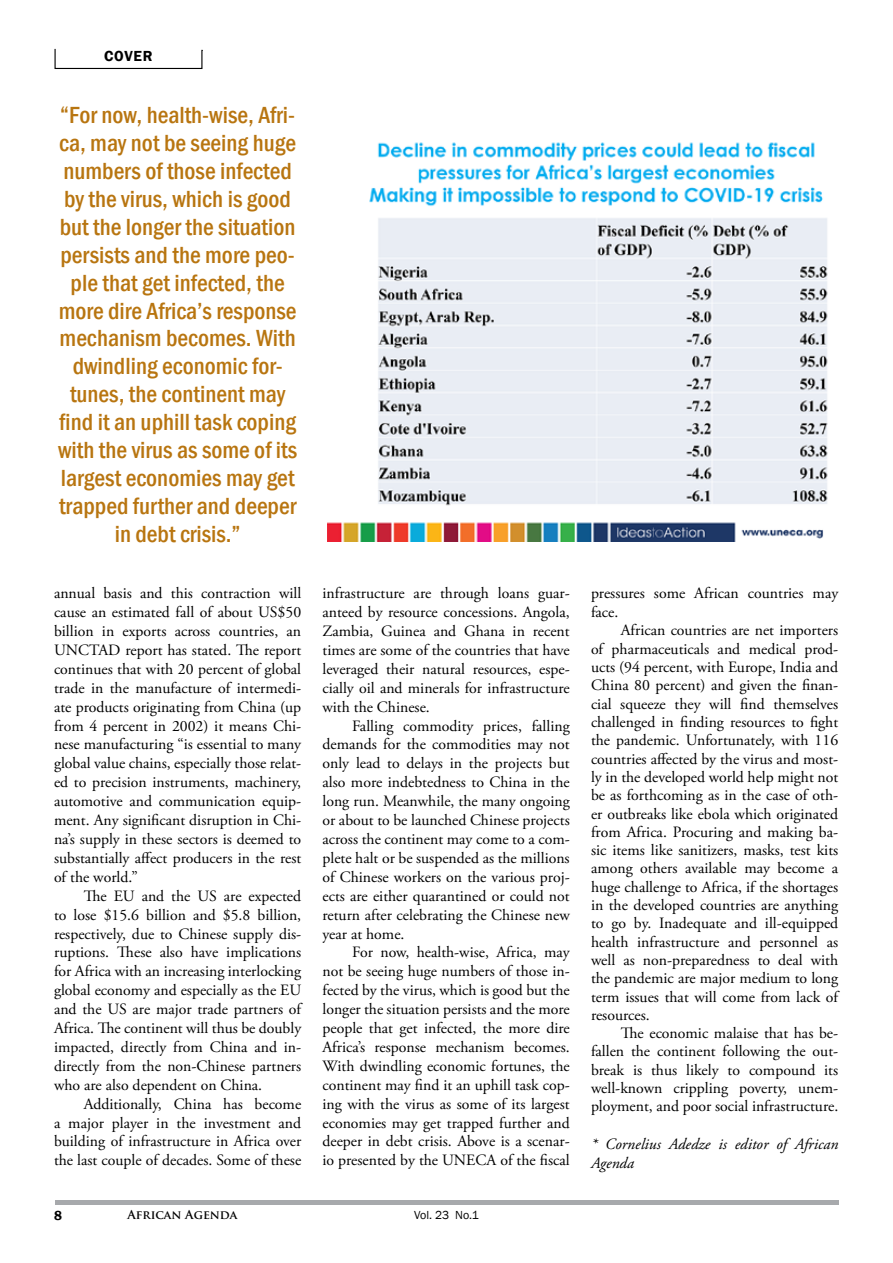
<style>
.page{position:relative;width:893px;height:1263px;background:#fff}
.page>*{position:absolute;margin:0;border:0;box-sizing:border-box;transform-origin:0 0}
.t1{font:500 condensed 24px/27.9px "Franklin Gothic";color:#b87510;text-align:center}
.t2{font:15.75px/18.9px "Adobe Garamond Pro";color:#000;text-align:justify}
.t3{font:italic 15.75px/18.9px "Adobe Garamond Pro";color:#000}
.t4{font:600 15px "Franklin Gothic";letter-spacing:.05em;color:#000}
.t5{font:600 13.5px "Franklin Gothic";color:#000}
.t6{font:700 12px "Trajan Pro";color:#000}
.t7{font:12px "Franklin Gothic";color:#000}
</style>
<div class="page">
<div style="left:55px;top:1199px;width:783px;height:5px;background:#a7a9ac"></div>
<svg style="left:54px;top:48px;width:149px;height:21px"></svg>
<img style="left:328px;top:142px;width:500px;height:400px">
<p class="t4" style="left:104px;top:47px;width:50px">COVER</p>
<p class="t1" style="left:58px;top:101px;width:241px">“For now, health-wise, Afri&shy;ca, may not be seeing huge numbers of those infected by the virus, which is good but the longer the situation persists and the more peo&shy;ple that get infected, the more dire Africa’s response mechanism becomes. With dwindling economic for&shy;tunes, the continent may find it an uphill task coping with the virus as some of its largest economies may get trapped further and deeper in debt crisis.”</p>
<p class="t2" style="left:54px;top:584px;width:249px">annual basis and this contraction will cause an estimated fall of about US$50 billion in exports across countries, an UNCTAD report has stated. The report continues that with 20 percent of global trade in the manufacture of intermedi&shy;ate products originating from China (up from 4 percent in 2002) it means Chi&shy;nese manufacturing “is essential to many global value chains, especially those relat&shy;ed to precision instruments, machinery, automotive and communication equip&shy;ment. Any significant disruption in Chi&shy;na’s supply in these sectors is deemed to substantially affect producers in the rest of the world.”</p>
<p class="t2" style="left:54px;top:887px;width:249px;text-indent:30px">The EU and the US are expected to lose $15.6 billion and $5.8 billion, respectively, due to Chinese supply dis&shy;ruptions. These also have implications for Africa with an increasing interlocking global economy and especially as the EU and the US are major trade partners of Africa. The continent will thus be doubly impacted, directly from China and in&shy;directly from the non-Chinese partners who are also dependent on China.</p>
<p class="t2" style="left:54px;top:1095px;width:249px;text-indent:30px">Additionally, China has become a major player in the investment and building of infrastructure in Africa over the last couple of decades. Some of these</p>
<p class="t2" style="left:322px;top:584px;width:249px">infrastructure are through loans guar&shy;anteed by resource concessions. Angola, Zambia, Guinea and Ghana in recent times are some of the countries that have leveraged their natural resources, espe&shy;cially oil and minerals for infrastructure with the Chinese.</p>
<p class="t2" style="left:322px;top:717px;width:249px;text-indent:30px">Falling commodity prices, falling demands for the commodities may not only lead to delays in the projects but also more indebtedness to China in the long run. Meanwhile, the many ongoing or about to be launched Chinese projects across the continent may come to a com&shy;plete halt or be suspended as the millions of Chinese workers on the various proj&shy;ects are either quarantined or could not return after celebrating the Chinese new year at home.</p>
<p class="t2" style="left:322px;top:943px;width:249px;text-indent:30px">For now, health-wise, Africa, may not be seeing huge numbers of those in&shy;fected by the virus, which is good but the longer the situation persists and the more people that get infected, the more dire Africa’s response mechanism becomes.<br>With dwindling economic fortunes, the continent may find it an uphill task cop&shy;ing with the virus as some of its largest economies may get trapped further and deeper in debt crisis. Above is a scenar&shy;io presented by the UNECA of the fiscal</p>
<p class="t5" style="left:54px;top:1207px;width:9px">8</p>
<p class="t6" style="left:128px;top:1208px;width:111px">African Agenda</p>
<p class="t7" style="left:414px;top:1207px;width:66px">Vol. 23 No.1</p>
<p class="t2" style="left:591px;top:584px;width:249px">pressures some African countries may face.</p>
<p class="t2" style="left:591px;top:622px;width:249px;line-height:18.3px;text-indent:30px">African countries are net importers of pharmaceuticals and medical prod&shy;ucts (94 percent, with Europe, India and China 80 percent) and given the finan&shy;cial squeeze they will find themselves challenged in finding resources to fight the pandemic. Unfortunately, with 116 countries affected by the virus and most&shy;ly in the developed world help might not be as forthcoming as in the case of oth&shy;er outbreaks like ebola which originated from Africa. Procuring and making ba&shy;sic items like sanitizers, masks, test kits among others available may become a huge challenge to Africa, if the shortages in the developed countries are anything to go by. Inadequate and ill-equipped health infrastructure and personnel as well as non-preparedness to deal with the pandemic are major medium to long term issues that will come from lack of resources.</p>
<p class="t2" style="left:591px;top:1024px;width:249px;line-height:18.3px;text-indent:30px">The economic malaise that has be&shy;fallen the continent following the out&shy;break is thus likely to compound its well-known crippling poverty, unem&shy;ployment, and poor social infrastructure.</p>
<p class="t3" style="left:591px;top:1135px;width:249px">* Cornelius Adedze is editor of African<br>Agenda</p>
</div>
